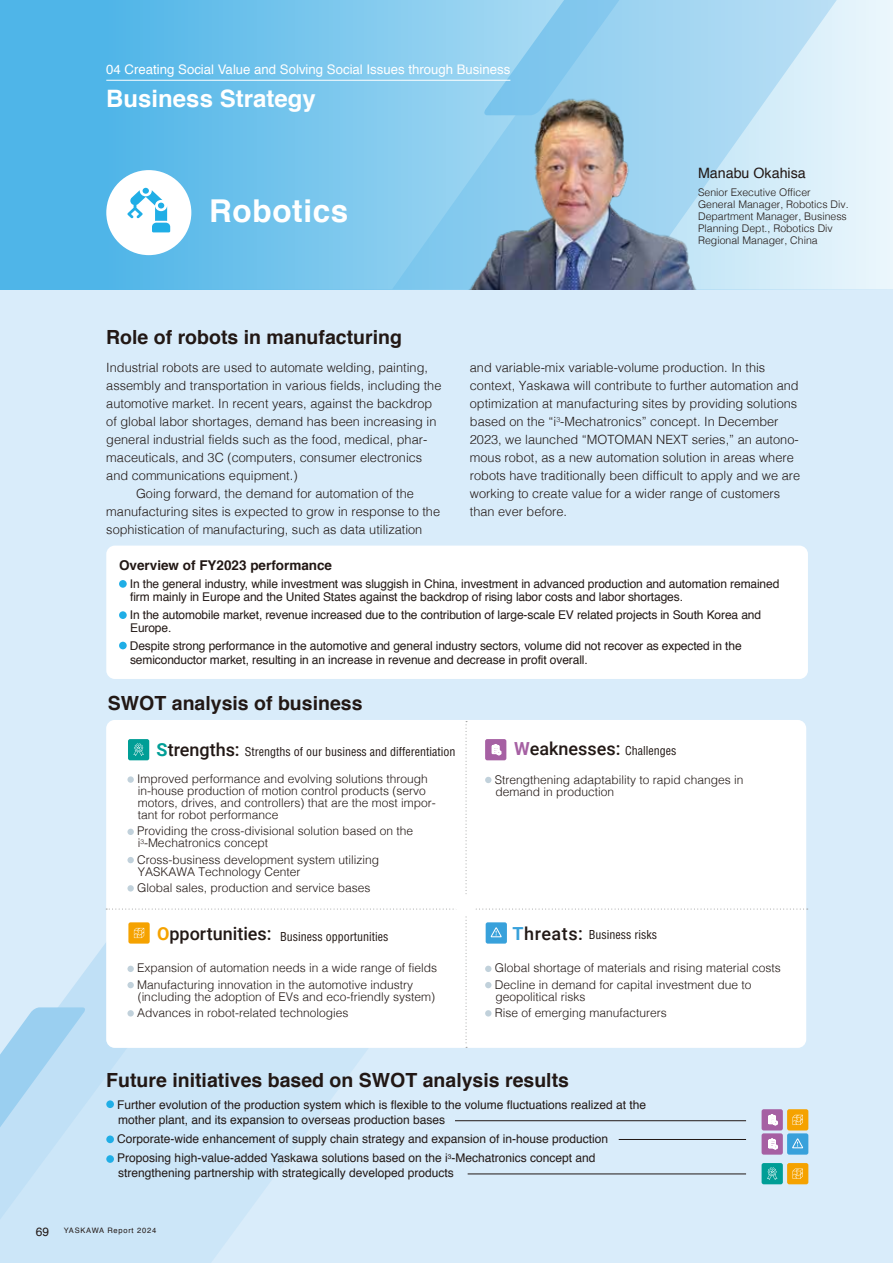
<style>
.page{position:relative;width:893px;height:1263px;background:#d9ecfa}
.page>*{position:absolute;margin:0;border:0;box-sizing:border-box;transform-origin:0 0}
.t1{font:700 31.5px "Helvetica";letter-spacing:.02em;color:#fff}
.t2{font:700 24px "Helvetica";color:#fff}
.t3{font:700 19.5px "Helvetica";color:#221815}
.t4{font:500 18px "Roboto";color:#221815}
.t5{font:14.25px "Helvetica";color:#221815}
.t6{font:700 13.5px "Helvetica";color:#221815}
.t7{font:13.2px "Helvetica";color:#fff}
.t8{font:300 12.75px/18px "Helvetica";color:#221815}
.t9{font:12px/13.5px "Helvetica";letter-spacing:-.01em;color:#221815}
.t10{font:300 12px/12px "Helvetica";color:#221815}
.t11{font:condensed 12px "Helvetica LT Pro";color:#221815}
.t12{font:300 10.5px/12px "Helvetica";color:#221815}
.t13{font:7.5px "Helvetica";letter-spacing:.1em;color:#221815}
.s1{font-family:"Roboto";font-weight:700;font-stretch:normal;font-size:18px;color:#009e96}
.s2{font-family:"Roboto";font-weight:500;font-stretch:normal;font-size:18px}
.s3{font-weight:700;color:#a660a3}
.s4{font-family:"Helvetica LT Pro";font-weight:400;font-stretch:condensed;font-size:12px}
.s5{font-family:"Roboto";font-weight:700;font-stretch:normal;font-size:18px;color:#f5a200}
.s6{font-family:"Roboto";font-weight:700;font-stretch:normal;font-size:18px;color:#38a1db}
.s7{font-size:12px}
</style>
<div class="page">
<svg style="left:254px;top:1048px;width:316px;height:155px"></svg>
<svg style="left:58px;top:943px;width:196px;height:320px;fill:#cce6f8"></svg>
<svg style="left:0;top:1007px;width:87px;height:256px"></svg>
<svg style="left:0;top:0;width:893px;height:289px"></svg>
<img style="left:426px;top:41px;width:305px;height:248px">
<hr style="left:106px;top:80px;width:404px;height:1px;background:#fff">
<div style="left:106px;top:546px;width:702px;height:133px;background:#fff;border-radius:9px"></div>
<div style="left:119px;top:580px;width:8px;height:8px;background:#20aee6;border-radius:50%"></div>
<div style="left:119px;top:611px;width:8px;height:8px;background:#20aee6;border-radius:50%"></div>
<div style="left:119px;top:642px;width:8px;height:7px;background:#20aee6;border-radius:50%"></div>
<div style="left:106px;top:721px;width:702px;height:327px;background:#fff"></div>
<div style="left:106px;top:1100px;width:8px;height:8px;background:#20aee6;border-radius:50%"></div>
<div style="left:106px;top:1135px;width:8px;height:8px;background:#20aee6;border-radius:50%"></div>
<div style="left:106px;top:1155px;width:8px;height:8px;background:#20aee6;border-radius:50%"></div>
<div style="left:762px;top:1109px;width:21px;height:21px;background:#a660a3;border-radius:2px"></div>
<svg style="left:768px;top:1114px;width:10px;height:11px"></svg>
<div style="left:762px;top:1133px;width:21px;height:21px;background:#a660a3;border-radius:2px"></div>
<svg style="left:768px;top:1138px;width:10px;height:11px"></svg>
<div style="left:787px;top:1109px;width:21px;height:21px;background:#f5a200;border-radius:2px"></div>
<svg style="left:793px;top:1115px;width:10px;height:10px"></svg>
<div style="left:787px;top:1133px;width:21px;height:21px;background:#38a1db;border-radius:2px"></div>
<svg style="left:792px;top:1138px;width:11px;height:10px"></svg>
<div style="left:762px;top:1163px;width:21px;height:21px;background:#009e96;border-radius:2px"></div>
<svg style="left:767px;top:1167px;width:10px;height:13px"></svg>
<div style="left:787px;top:1163px;width:21px;height:21px;background:#f5a200;border-radius:2px"></div>
<svg style="left:793px;top:1168px;width:10px;height:11px"></svg>
<hr style="left:455px;top:1120px;width:291px;height:1px;background:#221815">
<hr style="left:468px;top:1174px;width:278px;height:1px;background:#221815">
<hr style="left:619px;top:1139px;width:127px;height:1px;background:#221815">
<div style="left:106px;top:170px;width:85px;height:85px;background:#fff;border-radius:50%"></div>
<svg style="left:127px;top:188px;width:43px;height:44px"></svg>
<p class="t7" style="left:106px;top:59px;width:406px">04 Creating Social Value and Solving Social Issues through Business</p>
<h2 class="t2" style="left:106px;top:79px;width:211px">Business Strategy</h2>
<h1 class="t1" style="left:209px;top:186px;width:141px">Robotics</h1>
<h3 class="t3" style="left:106px;top:322px;width:297px">Role of robots in manufacturing</h3>
<p class="t5" style="left:698px;top:162px;width:109px">Manabu Okahisa</p>
<p class="t12" style="left:698px;top:185px;width:152px">Senior Executive Officer<br>General Manager, Robotics Div.<br>Department Manager, Business<br>Planning Dept., Robotics Div<br>Regional Manager, China</p>
<p class="t8" style="left:106px;top:357px;width:323px">Industrial robots are used to automate welding, painting,</p>
<p class="t8" style="left:106px;top:375px;width:337px">assembly and transportation in various fields, including the</p>
<p class="t8" style="left:106px;top:393px;width:327px">automotive market. In recent years, against the backdrop</p>
<p class="t8" style="left:106px;top:411px;width:332px">of global labor shortages, demand has been increasing in</p>
<p class="t8" style="left:106px;top:429px;width:322px">general industrial fields such as the food, medical, phar-</p>
<p class="t8" style="left:106px;top:447px;width:318px">maceuticals, and 3C (computers, consumer electronics</p>
<p class="t8" style="left:106px;top:465px;width:193px">and communications equipment.)</p>
<p class="t8" style="left:136px;top:483px;width:279px">Going forward, the demand for automation of the</p>
<p class="t8" style="left:106px;top:501px;width:335px">manufacturing sites is expected to grow in response to the</p>
<p class="t8" style="left:106px;top:519px;width:318px">sophistication of manufacturing, such as data utilization</p>
<p class="t8" style="left:470px;top:357px;width:332px">and variable-mix variable-volume production. In this context, Yaskawa will contribute to further automation and optimization at manufacturing sites by providing solutions based on the “i<sup>3</sup>-Mechatronics” concept. In December 2023, we launched “MOTOMAN NEXT series,” an autono&shy;mous robot, as a new automation solution in areas where robots have traditionally been difficult to apply and we are working to create value for a wider range of customers than ever before.</p>
<p class="t6" style="left:119px;top:554px;width:215px">Overview of FY2023 performance</p>
<p class="t9" style="left:130px;top:577px;width:651px">In the general industry, while investment was sluggish in China, investment in advanced production and automation remained firm mainly in Europe and the United States against the backdrop of rising labor costs and labor shortages.</p>
<p class="t9" style="left:130px;top:608px;width:633px">In the automobile market, revenue increased due to the contribution of large-scale EV related projects in South Korea and<br>Europe.</p>
<p class="t9" style="left:130px;top:640px;width:613px">Despite strong performance in the automotive and general industry sectors, volume did not recover as expected in the semiconductor market, resulting in an increase in revenue and decrease in profit overall.</p>
<h3 class="t3" style="left:108px;top:687px;width:256px">SWOT analysis of business</h3>
<p class="t11" style="left:157px;top:744px;width:300px"><span class="s1">S</span><span class="s2">trengths:</span> Strengths of our business and differentiation</p>
<h3 class="t4" style="left:514px;top:736px;width:164px"><span class="s3">W</span>eaknesses: <span class="s4">Challenges</span></h3>
<p class="t10" style="left:137px;top:772px;width:300px">Improved performance and evolving solutions through in-house production of motion control products (servo motors, drives, and controllers) that are the most impor&shy;tant for robot performance</p>
<p class="t10" style="left:137px;top:824px;width:278px">Providing the cross-divisional solution based on the i<sup>3</sup>-Mechatronics concept</p>
<p class="t10" style="left:137px;top:853px;width:244px">Cross-business development system utilizing<br>YASKAWA Technology Center</p>
<p class="t10" style="left:137px;top:881px;width:235px">Global sales, production and service bases</p>
<p class="t10" style="left:495px;top:772px;width:250px">Strengthening adaptability to rapid changes in demand in production</p>
<p class="t11" style="left:157px;top:929px;width:233px"><span class="s5">O</span><span class="s2">pportunities:</span> Business opportunities</p>
<p class="t11" style="left:512px;top:927px;width:146px"><span class="s6">T</span><span class="s2">hreats:</span> Business risks</p>
<p class="t10" style="left:137px;top:959px;width:302px;line-height:16.2px">Expansion of automation needs in a wide range of fields<br>Manufacturing innovation in the automotive industry</p>
<p class="t10" style="left:137px;top:987px;width:299px;line-height:16.2px">(including the adoption of EVs and eco-friendly system)<br>Advances in robot-related technologies</p>
<p class="t10" style="left:495px;top:959px;width:288px;line-height:16.2px">Global shortage of materials and rising material costs<br>Decline in demand for capital investment due to</p>
<p class="t10" style="left:495px;top:987px;width:174px;line-height:16.2px">geopolitical risks<br>Rise of emerging manufacturers</p>
<h3 class="t3" style="left:106px;top:1064px;width:464px">Future initiatives based on SWOT analysis results</h3>
<p class="t9" style="left:117px;top:1097px;width:530px;line-height:15px">Further evolution of the production system which is flexible to the volume fluctuations realized at the mother plant, and its expansion to overseas production bases</p>
<p class="t9" style="left:117px;top:1130px;width:492px;line-height:19.2px">Corporate-wide enhancement of supply chain strategy and expansion of in-house production<br>Proposing high-value-added Yaskawa solutions based on the i<sup>3</sup>-Mechatronics concept and</p>
<p class="t9" style="left:118px;top:1167px;width:337px">strengthening partnership with strategically developed products</p>
<p class="t13" style="left:36px;top:1225px;width:122px"><span class="s7">69</span> YASKAWA Report 2024</p>
</div>
